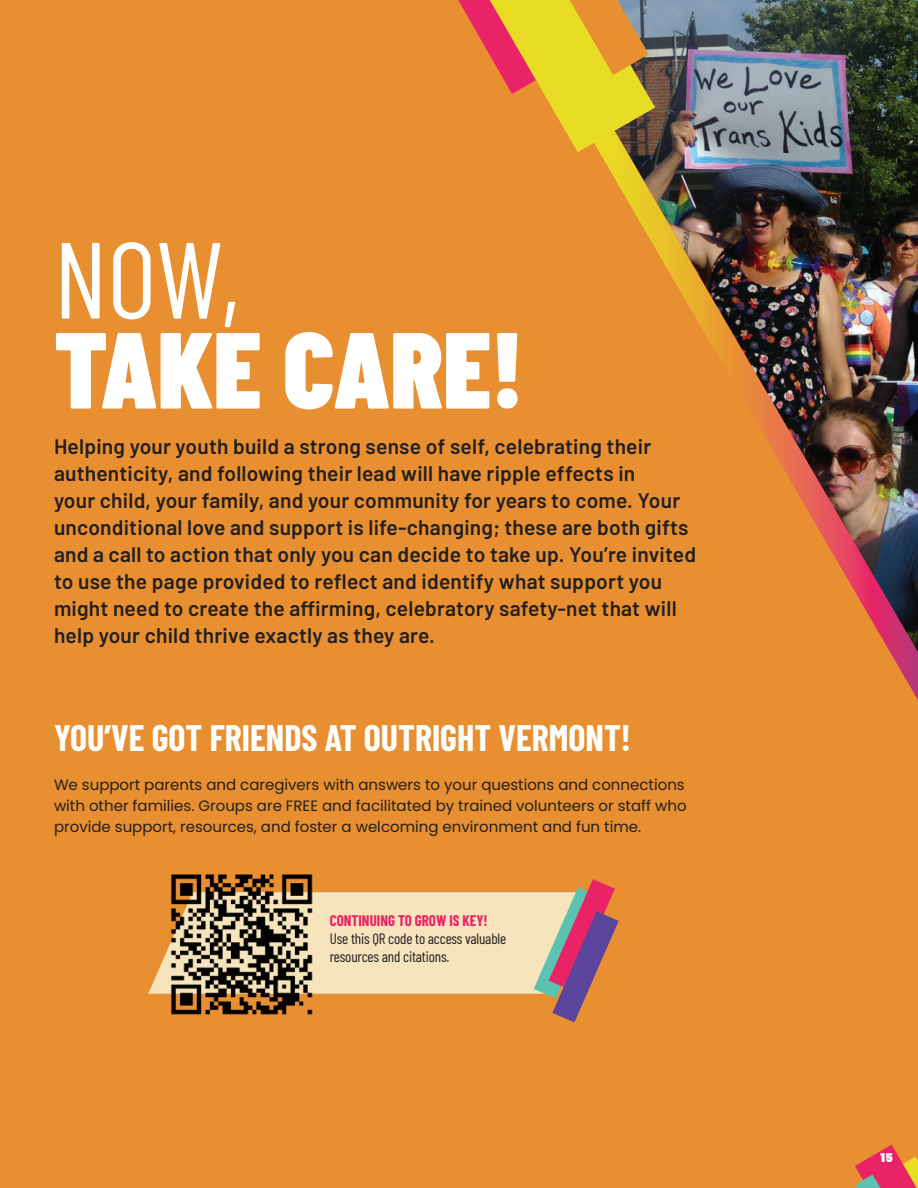
<style>
.page{position:relative;width:918px;height:1188px;background:#e89031}
.page>*{position:absolute;margin:0;border:0;box-sizing:border-box;transform-origin:0 0}
.t1{font:900 108px "Barlow Condensed";color:#fff}
.t2{font:108px "Barlow Condensed";color:#fff}
.t3{font:700 36px "Barlow Condensed";color:#fff}
.t4{font:600 21px/27px "Barlow";letter-spacing:.01em;color:#231f20}
.t5{font:15px/21px "Poppins";color:#231f20}
.t6{font:15px/18px "Barlow Condensed";letter-spacing:-.01em;color:#231f20}
.t7{font:700 15px "Barlow Condensed";color:#e82466}
.t8{font:900 12px "Poppins";color:#fff}
</style>
<div class="page">
<img style="left:599px;top:0;width:319px;height:700px">
<svg style="left:458px;top:0;width:197px;height:152px"></svg>
<svg style="left:148px;top:892px;width:365px;height:102px;background:#f4ddb1"></svg>
<img style="left:168px;top:874px;width:147px;height:141px">
<svg style="left:513px;top:879px;width:106px;height:144px"></svg>
<svg style="left:855px;top:1145px;width:63px;height:43px"></svg>
<h1 class="t2" style="left:54px;top:203px;width:187px">NOW,</h1>
<h1 class="t1" style="left:54px;top:293px;width:471px">TAKE CARE!</h1>
<p class="t4" style="left:54px;top:431px;width:644px">Helping your youth build a strong sense of self, celebrating their authenticity, and following their lead will have ripple effects in<br>your child, your family, and your community for years to come. Your unconditional love and support is life-changing; these are both gifts and a call to action that only you can decide to take up. You’re invited to use the page provided to reflect and identify what support you might need to create the affirming, celebratory safety-net that will help your child thrive exactly as they are.</p>
<h2 class="t3" style="left:54px;top:712px;width:578px">YOU’VE GOT FRIENDS AT OUTRIGHT VERMONT!</h2>
<p class="t5" style="left:54px;top:774px;width:634px">We support parents and caregivers with answers to your questions and connections with other families. Groups are FREE and facilitated by trained volunteers or staff who provide support, resources, and foster a welcoming environment and fun time.</p>
<p class="t7" style="left:330px;top:910px;width:159px">CONTINUING TO GROW IS KEY!</p>
<p class="t6" style="left:330px;top:928px;width:178px">Use this QR code to access valuable resources and citations.</p>
<p class="t8" style="left:881px;top:1151px;width:14px">15</p>
</div>
